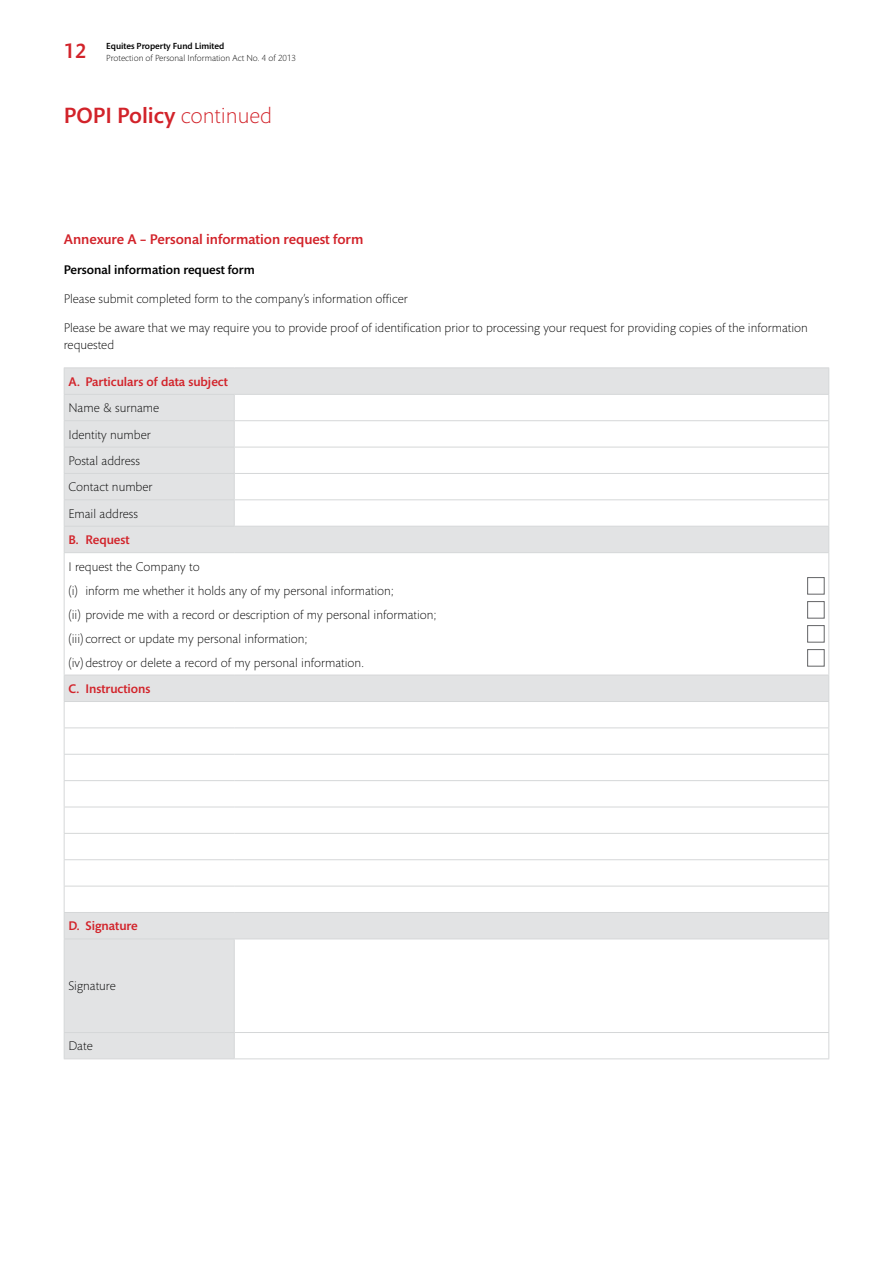
<style>
.page{position:relative;width:893px;height:1263px;background:#fff}
.page>*{position:absolute;margin:0;border:0;box-sizing:border-box;transform-origin:0 0}
.t1{font:500 22.5px "Mundo Sans";color:#d2232a}
.t2{font:500 21px "Mundo Sans";color:#d2232a}
.t3{font:500 14.25px "Mundo Sans";color:#d2232a}
.t4{font:300 12.75px/26.4px "Mundo Sans";color:#000}
.t5{font:500 12.75px "Mundo Sans";color:#d2232a}
.t6{font:500 12.75px "Mundo Sans";color:#000}
.t7{font:300 9px "Mundo Sans";color:#000}
.t8{font:500 9px "Mundo Sans";color:#000}
.s1{font-weight:300}
</style>
<div class="page">
<svg style="left:65px;top:368px;width:763px;height:690px"></svg>
<hr style="left:64px;top:367px;width:170px;height:1px;background:#d5d7d8">
<hr style="left:234px;top:367px;width:595px;height:1px;background:#d5d7d8">
<hr style="left:64px;top:394px;width:170px;height:1px;background:#d5d7d8">
<hr style="left:234px;top:394px;width:595px;height:1px;background:#d5d7d8">
<hr style="left:64px;top:420px;width:170px;height:1px;background:#d5d7d8">
<hr style="left:234px;top:420px;width:595px;height:1px;background:#d5d7d8">
<hr style="left:64px;top:447px;width:170px;height:1px;background:#d5d7d8">
<hr style="left:234px;top:447px;width:595px;height:1px;background:#d5d7d8">
<hr style="left:64px;top:473px;width:170px;height:1px;background:#d5d7d8">
<hr style="left:234px;top:473px;width:595px;height:1px;background:#d5d7d8">
<hr style="left:64px;top:499px;width:170px;height:1px;background:#d5d7d8">
<hr style="left:234px;top:499px;width:595px;height:1px;background:#d5d7d8">
<svg style="left:234px;top:395px;width:1px;height:131px"></svg>
<hr style="left:64px;top:526px;width:170px;height:1px;background:#d5d7d8">
<svg style="left:64px;top:368px;width:1px;height:184px"></svg>
<hr style="left:234px;top:526px;width:595px;height:1px;background:#d5d7d8">
<svg style="left:828px;top:368px;width:1px;height:184px"></svg>
<hr style="left:64px;top:552px;width:170px;height:1px;background:#d5d7d8">
<hr style="left:64px;top:553px;width:1px;height:122px;background:#d5d7d8">
<hr style="left:234px;top:552px;width:595px;height:1px;background:#d5d7d8">
<hr style="left:828px;top:553px;width:1px;height:122px;background:#d5d7d8">
<hr style="left:64px;top:675px;width:170px;height:1px;background:#d5d7d8">
<hr style="left:234px;top:675px;width:595px;height:1px;background:#d5d7d8">
<hr style="left:64px;top:701px;width:170px;height:1px;background:#d5d7d8">
<hr style="left:234px;top:701px;width:595px;height:1px;background:#d5d7d8">
<hr style="left:64px;top:727px;width:170px;height:1px;background:#d5d7d8">
<hr style="left:234px;top:727px;width:595px;height:1px;background:#d5d7d8">
<hr style="left:64px;top:754px;width:170px;height:1px;background:#d5d7d8">
<hr style="left:234px;top:754px;width:595px;height:1px;background:#d5d7d8">
<hr style="left:64px;top:780px;width:170px;height:1px;background:#d5d7d8">
<hr style="left:234px;top:780px;width:595px;height:1px;background:#d5d7d8">
<hr style="left:64px;top:807px;width:170px;height:1px;background:#d5d7d8">
<hr style="left:234px;top:807px;width:595px;height:1px;background:#d5d7d8">
<hr style="left:64px;top:833px;width:170px;height:1px;background:#d5d7d8">
<hr style="left:234px;top:833px;width:595px;height:1px;background:#d5d7d8">
<hr style="left:64px;top:859px;width:170px;height:1px;background:#d5d7d8">
<hr style="left:234px;top:859px;width:595px;height:1px;background:#d5d7d8">
<hr style="left:64px;top:886px;width:170px;height:1px;background:#d5d7d8">
<hr style="left:234px;top:886px;width:595px;height:1px;background:#d5d7d8">
<hr style="left:64px;top:912px;width:170px;height:1px;background:#d5d7d8">
<svg style="left:64px;top:676px;width:1px;height:262px"></svg>
<hr style="left:234px;top:912px;width:595px;height:1px;background:#d5d7d8">
<svg style="left:828px;top:676px;width:1px;height:262px"></svg>
<hr style="left:64px;top:938px;width:170px;height:1px;background:#d5d7d8">
<hr style="left:64px;top:939px;width:1px;height:93px;background:#d5d7d8">
<hr style="left:234px;top:938px;width:595px;height:1px;background:#d5d7d8">
<hr style="left:234px;top:939px;width:1px;height:93px;background:#d5d7d8">
<hr style="left:828px;top:939px;width:1px;height:93px;background:#d5d7d8">
<hr style="left:64px;top:1032px;width:170px;height:1px;background:#d5d7d8">
<svg style="left:64px;top:1033px;width:1px;height:25px"></svg>
<hr style="left:234px;top:1032px;width:595px;height:1px;background:#d5d7d8">
<svg style="left:234px;top:1033px;width:1px;height:25px"></svg>
<svg style="left:828px;top:1033px;width:1px;height:25px"></svg>
<hr style="left:64px;top:1058px;width:170px;height:1px;background:#d5d7d8">
<hr style="left:234px;top:1058px;width:595px;height:1px;background:#d5d7d8">
<div style="left:807px;top:577px;width:18px;height:17px;border:1px solid #636466"></div>
<div style="left:807px;top:601px;width:18px;height:17px;border:1px solid #636466"></div>
<div style="left:807px;top:625px;width:18px;height:17px;border:1px solid #636466"></div>
<div style="left:807px;top:649px;width:18px;height:17px;border:1px solid #636466"></div>
<p class="t8" style="left:106px;top:41px;width:120px">Equites Property Fund Limited</p>
<h2 class="t2" style="left:64px;top:40px;width:24px">12</h2>
<p class="t7" style="left:106px;top:53px;width:191px">Protection of Personal Information Act No. 4 of 2013</p>
<h1 class="t1" style="left:64px;top:103px;width:210px">POPI Policy <span class="s1">continued</span></h1>
<p class="t3" style="left:64px;top:232px;width:301px">Annexure A – Personal information request form</p>
<p class="t6" style="left:64px;top:263px;width:193px">Personal information request form</p>
<p class="t4" style="left:64px;top:286px;width:346px">Please submit completed form to the company’s information officer</p>
<p class="t4" style="left:64px;top:320px;width:746px;line-height:16.5px">Please be aware that we may require you to provide proof of identification prior to processing your request for providing copies of the information requested</p>
<p class="t5" style="left:68px;top:375px;width:161px">A. Particulars of data subject</p>
<p class="t4" style="left:68px;top:395px;width:92px">Name &amp; surname<br>Identity number<br>Postal address<br>Contact number<br>Email address</p>
<p class="t5" style="left:68px;top:533px;width:63px">B. Request</p>
<p class="t4" style="left:68px;top:555px;width:369px;line-height:24px">I request the Company to<br>(i) inform me whether it holds any of my personal information;<br>(ii) provide me with a record or description of my personal information; (iii) correct or update my personal information;<br>(iv) destroy or delete a record of my personal information.</p>
<p class="t5" style="left:68px;top:682px;width:84px">C. Instructions</p>
<p class="t5" style="left:68px;top:919px;width:71px">D. Signature</p>
<p class="t4" style="left:68px;top:973px;width:49px">Signature</p>
<p class="t4" style="left:68px;top:1033px;width:26px">Date</p>
</div>
